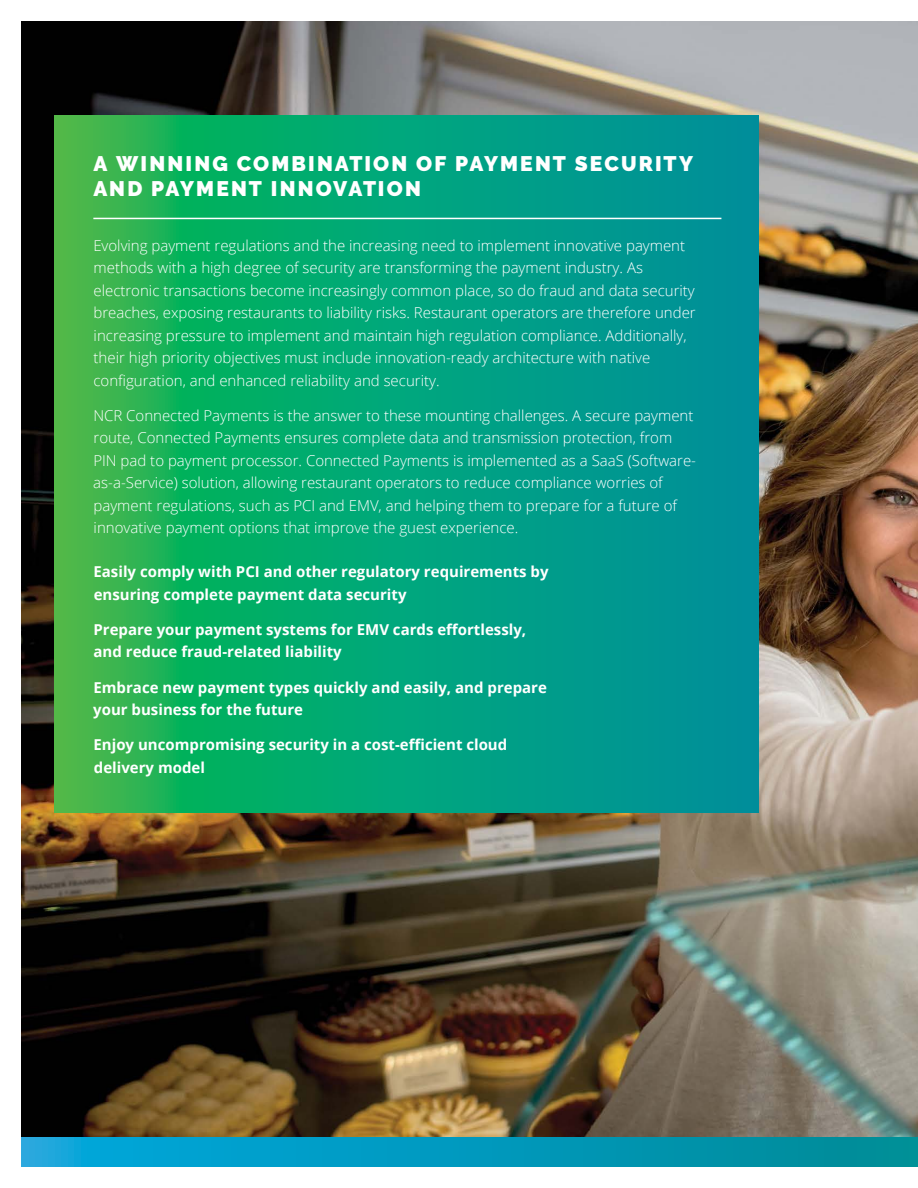
<style>
.page{position:relative;width:918px;height:1188px;background:#fff}
.page>*{position:absolute;margin:0;border:0;box-sizing:border-box;transform-origin:0 0}
.t1{font:900 21px/25.5px "Raleway";letter-spacing:.105em;color:#fff}
.t2{font:300 15px/22.5px "Open Sans";color:#fff}
.t3{font:700 15px/22.5px "Open Sans";color:#fff}
</style>
<div class="page">
<img style="left:22px;top:22px;width:896px;height:1115px">
<svg style="left:22px;top:1137px;width:896px;height:29px;background:#0299bb"></svg>
<svg style="left:54px;top:116px;width:704px;height:697px;background:#09a477"></svg>
<hr style="left:93px;top:218px;width:628px;height:1px;background:#fff">
<h1 class="t1" style="left:93px;top:151px;width:601px">A WINNING COMBINATION OF PAYMENT SECURITY<br>AND PAYMENT INNOVATION</h1>
<p class="t2" style="left:93px;top:234px;width:604px">Evolving payment regulations and the increasing need to implement innovative payment methods with a high degree of security are transforming the payment industry. As electronic transactions become increasingly common place, so do fraud and data security breaches, exposing restaurants to liability risks. Restaurant operators are therefore under increasing pressure to implement and maintain high regulation compliance. Additionally, their high priority objectives must include innovation-ready architecture with native configuration, and enhanced reliability and security.</p>
<p class="t2" style="left:93px;top:404px;width:604px">NCR Connected Payments is the answer to these mounting challenges. A secure payment route, Connected Payments ensures complete data and transmission protection, from PIN pad to payment processor. Connected Payments is implemented as a SaaS (Software&shy;as-a-Service) solution, allowing restaurant operators to reduce compliance worries of payment regulations, such as PCI and EMV, and helping them to prepare for a future of innovative payment options that improve the guest experience.</p>
<p class="t3" style="left:94px;top:560px;width:457px">Easily comply with PCI and other regulatory requirements by ensuring complete payment data security</p>
<p class="t3" style="left:94px;top:618px;width:434px">Prepare your payment systems for EMV cards effortlessly, and reduce fraud-related liability</p>
<p class="t3" style="left:93px;top:676px;width:455px">Embrace new payment types quickly and easily, and prepare your business for the future</p>
<p class="t3" style="left:94px;top:733px;width:415px">Enjoy uncompromising security in a cost-efficient cloud delivery model</p>
</div>
